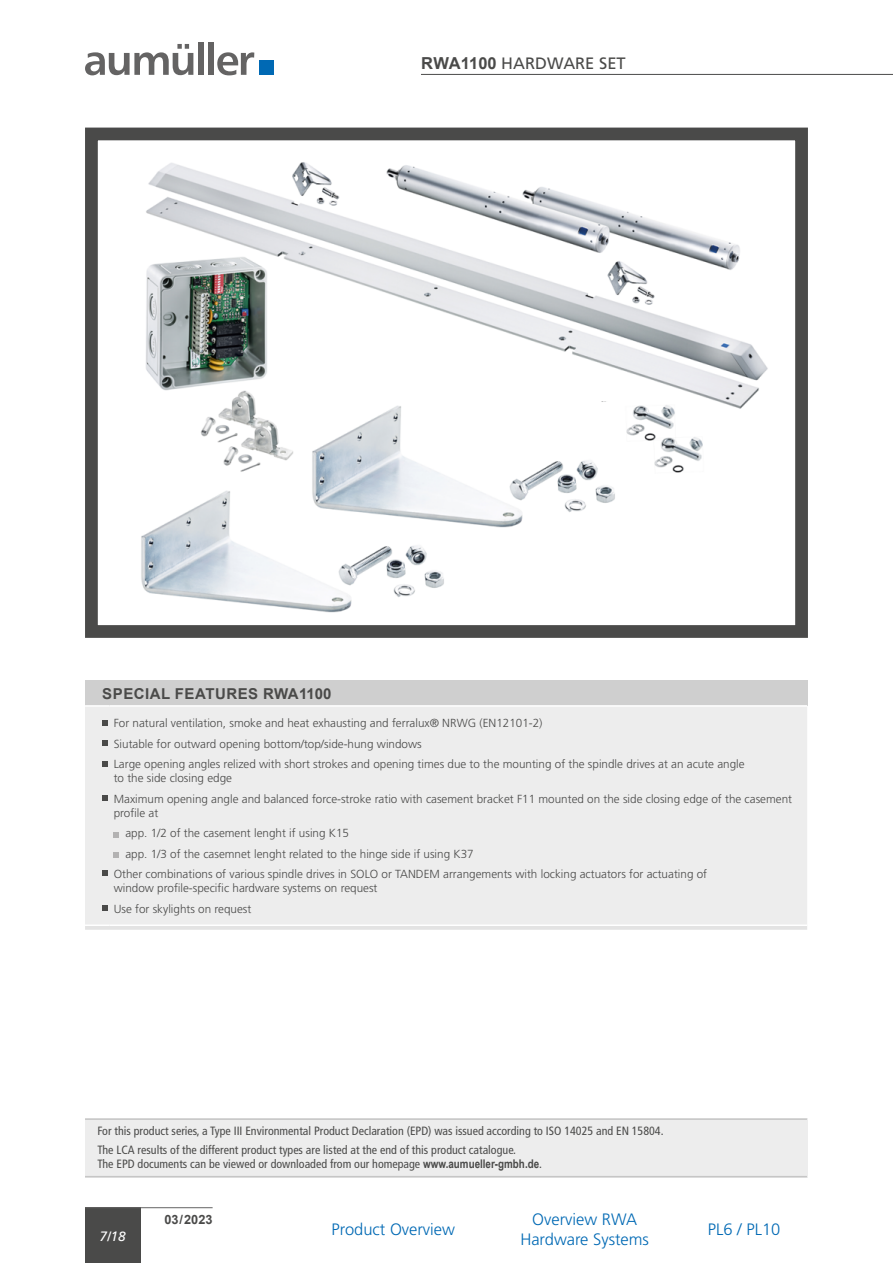
<style>
.page{position:relative;width:893px;height:1263px;background:#fff}
.page>*{position:absolute;margin:0;border:0;box-sizing:border-box;transform-origin:0 0}
.t1{font:300 16.5px/19.8px "Frutiger LT Std";color:#0069b4;text-align:center}
.t2{font:16.5px "Frutiger LT Std";color:#4a4a49}
.t3{font:700 15px "Arial";letter-spacing:.035em;color:#4a4a49}
.t4{font:italic 13.5px "Frutiger LT";color:#fff}
.t5{font:700 12.75px "Arial";color:#4a4a49}
.t6{font:condensed 12px/18.9px "Frutiger LT Std";color:#4a4a49}
.t7{font:300 11.7px/20.4px "Frutiger LT Std";color:#4a4a49}
.s1{font-family:"Arial";font-weight:700}
.s2{font-family:"Arial Narrow";font-weight:700;font-stretch:normal}
</style>
<div class="page">
<hr style="left:421px;top:74px;width:472px;height:1px;background:#4a4a49">
<svg style="left:85px;top:44px;width:108px;height:31px"></svg>
<div style="left:198px;top:43px;width:6px;height:32px;background:#646363"></div>
<div style="left:208px;top:43px;width:6px;height:32px;background:#646363"></div>
<svg style="left:217px;top:52px;width:37px;height:23px"></svg>
<div style="left:259px;top:60px;width:15px;height:15px;background:#0069b4"></div>
<div style="left:85px;top:1208px;width:55px;height:55px;background:#4a4a49"></div>
<hr style="left:85px;top:1207px;width:128px;height:1px;background:#646363">
<div style="left:86px;top:1118px;width:722px;height:59px;background:#ededed"></div>
<hr style="left:85px;top:1118px;width:722px;height:2px;background:#c6c6c6">
<hr style="left:85px;top:1176px;width:722px;height:1px;background:#c6c6c6">
<div style="left:85px;top:680px;width:722px;height:26px;background:#cfcfcf"></div>
<div style="left:85px;top:707px;width:722px;height:217px;background:#ededed"></div>
<hr style="left:85px;top:926px;width:722px;height:4px;background:#e3e3e3">
<hr style="left:85px;top:705px;width:24px;height:2px;background:#fff">
<hr style="left:109px;top:705px;width:698px;height:2px;background:#fff">
<svg style="left:102px;top:720px;width:5px;height:5px"></svg>
<svg style="left:102px;top:741px;width:5px;height:5px"></svg>
<svg style="left:102px;top:761px;width:5px;height:5px"></svg>
<svg style="left:102px;top:795px;width:5px;height:6px"></svg>
<svg style="left:102px;top:871px;width:5px;height:5px"></svg>
<svg style="left:102px;top:905px;width:5px;height:5px"></svg>
<svg style="left:114px;top:832px;width:5px;height:5px"></svg>
<svg style="left:114px;top:852px;width:5px;height:6px"></svg>
<img style="left:146px;top:162px;width:622px;height:311px">
<svg style="left:277px;top:283px;width:330px;height:190px"></svg>
<img style="left:141px;top:491px;width:303px;height:122px">
<img style="left:304px;top:401px;width:318px;height:130px">
<div style="left:85px;top:128px;width:723px;height:510px;border:13px solid #4a4a49"></div>
<h1 class="t2" style="left:421px;top:53px;width:206px"><span class="s1">RWA1100</span> HARDWARE SET</h1>
<p class="t3" style="left:102px;top:683px;width:231px">SPECIAL FEATURES RWA1100</p>
<p class="t7" style="left:114px;top:713px;width:632px">For natural ventilation, smoke and heat exhausting and ferralux® NRWG (EN12101-2)<br>Siutable for outward opening bottom/top/side-hung windows<br>Large opening angles relized with short strokes and opening times due to the mounting of the spindle drives at an acute angle</p>
<p class="t7" style="left:114px;top:768px;width:680px">to the side closing edge<br>Maximum opening angle and balanced force-stroke ratio with casement bracket F11 mounted on the side closing edge of the casement</p>
<p class="t7" style="left:114px;top:803px;width:46px">profile at</p>
<p class="t7" style="left:125px;top:823px;width:225px">app. 1/2 of the casement lenght if using K15</p>
<p class="t7" style="left:125px;top:843px;width:350px">app. 1/3 of the casemnet lenght related to the hinge side if using K37</p>
<p class="t7" style="left:114px;top:864px;width:595px">Other combinations of various spindle drives in SOLO or TANDEM arrangements with locking actuators for actuating of</p>
<p class="t7" style="left:114px;top:878px;width:265px">window profile-specific hardware systems on request<br>Use for skylights on request</p>
<p class="t6" style="left:98px;top:1121px;width:567px">For this product series, a Type III Environmental Product Declaration (EPD) was issued according to ISO 14025 and EN 15804.<br>The LCA results of the different product types are listed at the end of this product catalogue.</p>
<p class="t6" style="left:98px;top:1155px;width:446px">The EPD documents can be viewed or downloaded from our homepage <span class="s2">www.aumueller-gmbh.de</span>.</p>
<p class="t4" style="left:100px;top:1229px;width:28px">7/18</p>
<p class="t5" style="left:164px;top:1211px;width:50px">03 / 2023</p>
<h1 class="t1" style="left:332px;top:1220px;width:125px">Product Overview</h1>
<h1 class="t1" style="left:520px;top:1210px;width:130px">Overview RWA<br>Hardware Systems</h1>
<h1 class="t1" style="left:708px;top:1220px;width:74px">PL6 / PL10</h1>
</div>
